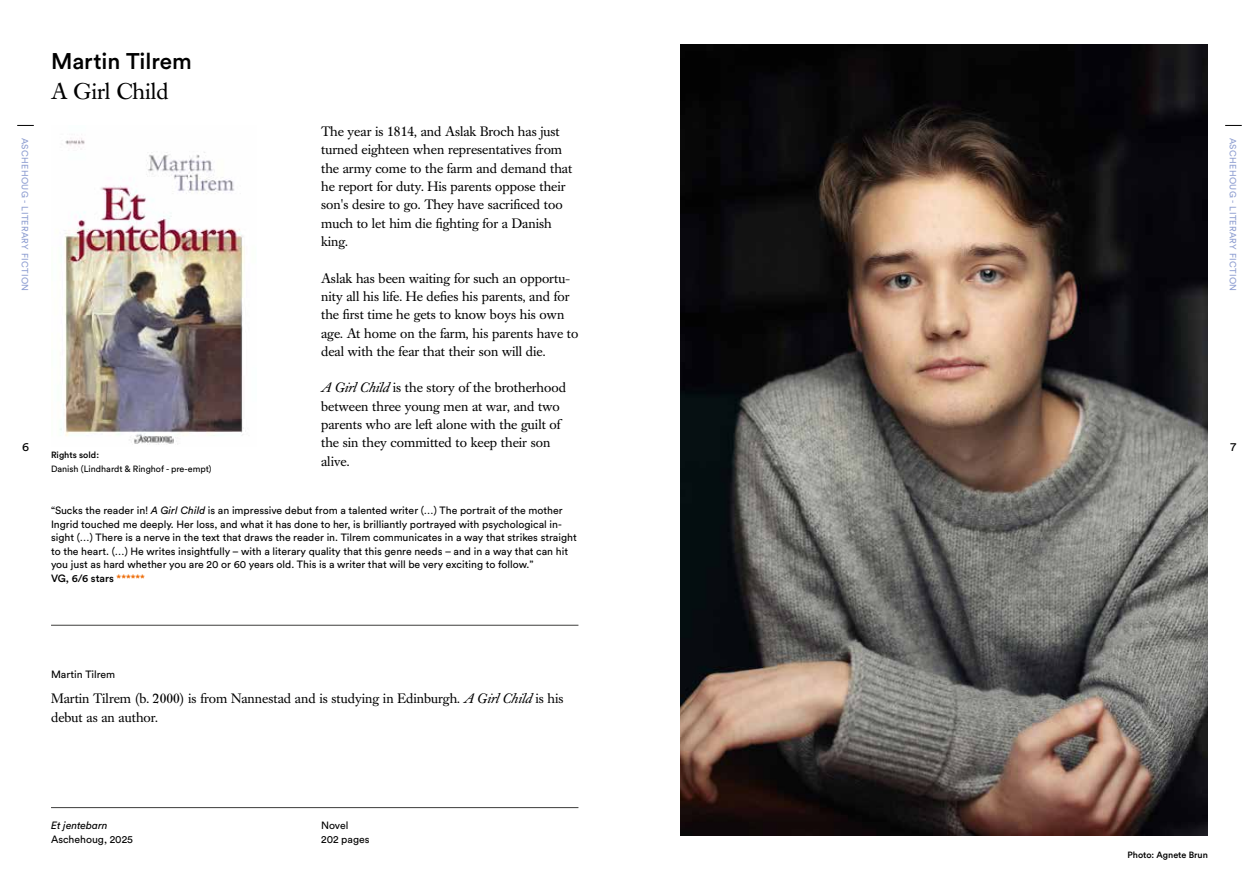
<style>
.page{position:relative;width:1259px;height:893px;background:#fff}
.page>*{position:absolute;margin:0;border:0;box-sizing:border-box;transform-origin:0 0}
.t1{font:500 22.5px "Circular Std";color:#000}
.t2{font:22.5px "Caslon Book BE";color:#000}
.t3{font:13.5px/18.3px "Caslon Book BE";color:#000}
.t4{font:12px "Circular Std";color:#000}
.t5{font:10.5px/13.5px "Circular Std";color:#000}
.t6{font:italic 10.5px "Circular Std";color:#000}
.t7{font:9px "Circular Std";letter-spacing:.04em;color:#8e9ed1}
.t8{font:9px "Circular Std";color:#000}
.t9{font:500 9px "Circular Std";color:#000}
.s1{font-style:italic}
.s2{font-weight:500}
.s3{font-weight:500;color:#ed6b06}
</style>
<div class="page">
<svg style="left:17px;top:125px;width:17px;height:1px"></svg>
<svg style="left:1225px;top:125px;width:16px;height:1px"></svg>
<img style="left:60px;top:138px;width:185px;height:307px">
<hr style="left:51px;top:807px;width:527px;height:1px;background:#3c3c3b">
<hr style="left:51px;top:625px;width:527px;height:1px;background:#3c3c3b">
<img style="left:680px;top:45px;width:528px;height:791px">
<h1 class="t1" style="left:51px;top:47px;width:142px">Martin Tilrem</h1>
<h1 class="t2" style="left:51px;top:78px;width:119px">A Girl Child</h1>
<p class="t3" style="left:321px;top:123px;width:240px">The year is 1814, and Aslak Broch has just</p>
<p class="t7" style="left:30px;top:138px;width:155px;rotate:90deg">ASCHEHOUG - LITERARY FICTION</p>
<p class="t7" style="left:1238px;top:138px;width:155px;rotate:90deg">ASCHEHOUG - LITERARY FICTION</p>
<p class="t3" style="left:321px;top:141px;width:253px">turned eighteen when representatives from the army come to the farm and demand that he report for duty. His parents oppose their son's desire to go. They have sacrificed too much to let him die fighting for a Danish king.</p>
<p class="t3" style="left:321px;top:269px;width:259px">Aslak has been waiting for such an opportu&shy;nity all his life. He defies his parents, and for the first time he gets to know boys his own age. At home on the farm, his parents have to deal with the fear that their son will die.</p>
<p class="t3" style="left:321px;top:379px;width:246px"><span class="s1">A Girl Child</span> is the story of the brotherhood between three young men at war, and two parents who are left alone with the guilt of the sin they committed to keep their son alive.</p>
<p class="t4" style="left:22px;top:440px;width:8px">6</p>
<p class="t4" style="left:1230px;top:440px;width:7px">7</p>
<p class="t9" style="left:51px;top:450px;width:49px">Rights sold:</p>
<p class="t8" style="left:51px;top:463px;width:162px">Danish (Lindhardt &amp; Ringhof - pre-empt)</p>
<p class="t5" style="left:51px;top:503px;width:527px">“Sucks the reader in! <span class="s1">A Girl Child</span> is an impressive debut from a talented writer (…) The portrait of the mother Ingrid touched me deeply. Her loss, and what it has done to her, is brilliantly portrayed with psychological in&shy;sight (…) There is a nerve in the text that draws the reader in. Tilrem communicates in a way that strikes straight to the heart. (…) He writes insightfully – with a literary quality that this genre needs – and in a way that can hit you just as hard whether you are 20 or 60 years old. This is a writer that will be very exciting to follow.”<br><span class="s2">VG, 6/6 stars</span> <span class="s3">******</span></p>
<p class="t5" style="left:51px;top:668px;width:66px">Martin Tilrem</p>
<p class="t3" style="left:51px;top:690px;width:514px">Martin Tilrem (b. 2000) is from Nannestad and is studying in Edinburgh. <span class="s1">A Girl Child</span> is his debut as an author.</p>
<p class="t6" style="left:51px;top:819px;width:58px">Et jentebarn</p>
<p class="t5" style="left:51px;top:832px;width:84px">Aschehoug, 2025</p>
<p class="t5" style="left:321px;top:819px;width:50px">Novel<br>202 pages</p>
<p class="t9" style="left:1127px;top:849px;width:82px">Photo: Agnete Brun</p>
</div>
